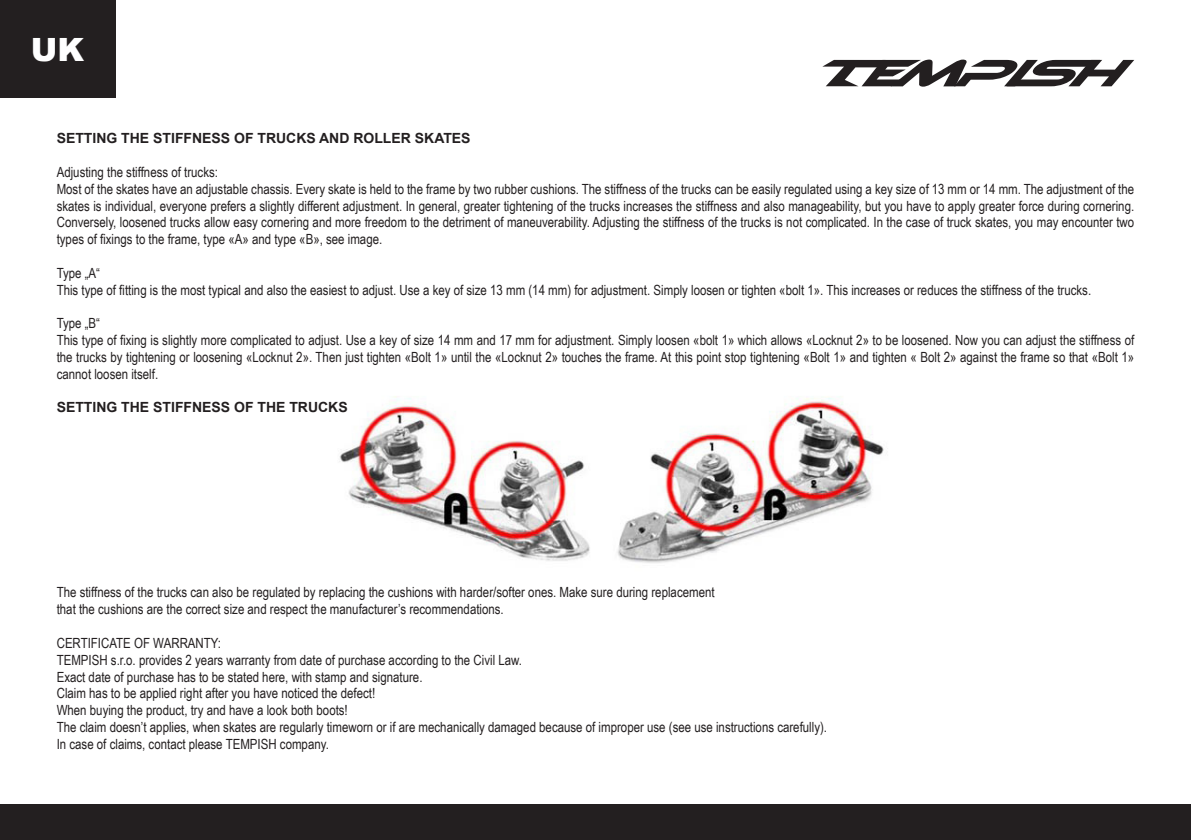
<style>
.page{position:relative;width:1191px;height:840px;background:#fff}
.page>*{position:absolute;margin:0;border:0;box-sizing:border-box;transform-origin:0 0}
.t1{font:900 32px "Arial";color:#fff}
.t2{font:14px/16.8px "Arial Narrow";color:#231f20}
.t3{font:700 14px "Arial";color:#231f20}
</style>
<div class="page">
<img style="left:339px;top:396px;width:545px;height:167px">
<div style="left:0;top:0;width:115px;height:97px;background:#231f20"></div>
<div style="left:0;top:804px;width:1191px;height:35px;background:#231f20"></div>
<svg style="left:822px;top:60px;width:312px;height:27px"></svg>
<h1 class="t1" style="left:31px;top:27px;width:55px">UK</h1>
<p class="t3" style="left:57px;top:129px;width:415px">SETTING THE STIFFNESS OF TRUCKS AND ROLLER SKATES</p>
<p class="t2" style="left:57px;top:163px;width:1079px">Adjusting the stiffness of trucks:<br>Most of the skates have an adjustable chassis. Every skate is held to the frame by two rubber cushions. The stiffness of the trucks can be easily regulated using a key size of 13 mm or 14 mm. The adjustment of the skates is individual, everyone prefers a slightly different adjustment. In general, greater tightening of the trucks increases the stiffness and also manageability, but you have to apply greater force during cornering.<br>Conversely, loosened trucks allow easy cornering and more freedom to the detriment of maneuverability. Adjusting the stiffness of the trucks is not complicated. In the case of truck skates, you may encounter two types of fixings to the frame, type «A» and type «B», see image.</p>
<p class="t2" style="left:57px;top:264px;width:1036px">Type „A“<br>This type of fitting is the most typical and also the easiest to adjust. Use a key of size 13 mm (14 mm) for adjustment. Simply loosen or tighten «bolt 1». This increases or reduces the stiffness of the trucks.</p>
<p class="t2" style="left:57px;top:314px;width:1079px">Type „B“<br>This type of fixing is slightly more complicated to adjust. Use a key of size 14 mm and 17 mm for adjustment. Simply loosen «bolt 1» which allows «Locknut 2» to be loosened. Now you can adjust the stiffness of the trucks by tightening or loosening «Locknut 2». Then just tighten «Bolt 1» until the «Locknut 2» touches the frame. At this point stop tightening «Bolt 1» and tighten « Bolt 2» against the frame so that «Bolt 1» cannot loosen itself.</p>
<p class="t3" style="left:57px;top:398px;width:292px">SETTING THE STIFFNESS OF THE TRUCKS</p>
<p class="t2" style="left:57px;top:583px;width:659px">The stiffness of the trucks can also be regulated by replacing the cushions with harder/softer ones. Make sure during replacement that the cushions are the correct size and respect the manufacturer’s recommendations.</p>
<p class="t2" style="left:57px;top:633px;width:772px">CERTIFICATE OF WARRANTY:<br>TEMPISH s.r.o. provides 2 years warranty from date of purchase according to the Civil Law.<br>Exact date of purchase has to be stated here, with stamp and signature.<br>Claim has to be applied right after you have noticed the defect!<br>When buying the product, try and have a look both boots!<br>The claim doesn’t applies, when skates are regularly timeworn or if are mechanically damaged because of improper use (see use instructions carefully).<br>In case of claims, contact please TEMPISH company.</p>
</div>
